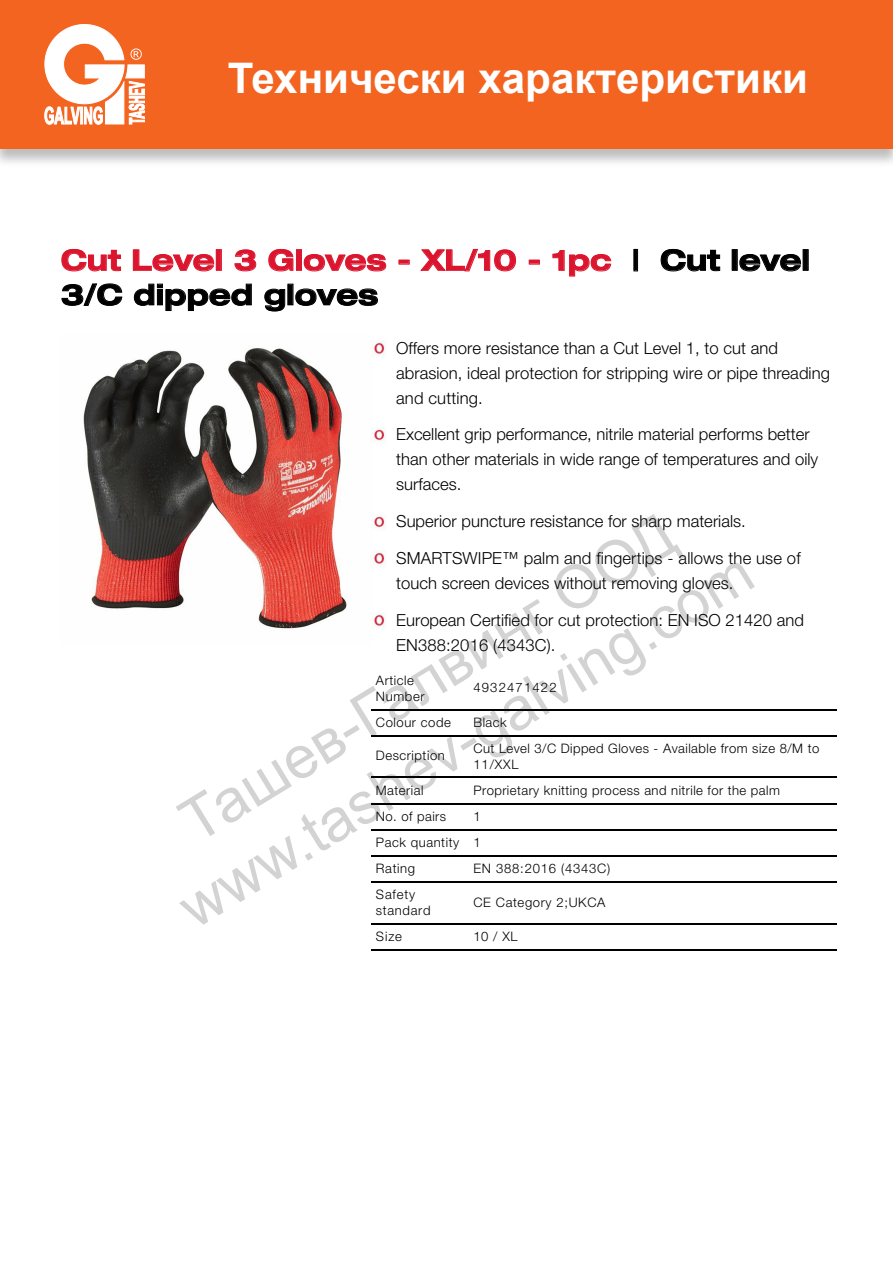
<style>
.page{position:relative;width:893px;height:1263px;background:#fff}
.page>*{position:absolute;margin:0;border:0;box-sizing:border-box;transform-origin:0 0}
.t1{font:60px/71.7px "Arial";color:#231f20;text-align:center}
.t2{font:700 42.15px "Arial";color:#fff}
.t3{font:28.5px/34.5px "f 1 dw 0 wyy 5 ld d 8 w or 7 s 0 rbx 7 qfw";letter-spacing:.005em;color:#dc152e}
.t4{font:16.65px/24.9px "fshll 58 k 8 e fqz 8 nn 5 h 7 kek 1 ow";letter-spacing:.005em;color:#000}
.t5{font:13.05px/15.5px "fshll 58 k 8 e fqz 8 nn 5 h 7 kek 1 ow";letter-spacing:.04em;color:#000}
.t6{font:13.05px "fshll 58 k 8 e fqz 8 nn 5 h 7 kek 1 ow";letter-spacing:.09em;color:#000}
.s1{color:#000}
</style>
<div class="page">
<svg style="left:61px;top:249px;width:60px;height:23px"></svg>
<svg style="left:133px;top:249px;width:81px;height:23px"></svg>
<div style="left:216px;top:249px;width:6px;height:22px;border:1px solid #dc152e"></div>
<svg style="left:234px;top:249px;width:22px;height:23px"></svg>
<svg style="left:268px;top:249px;width:26px;height:23px"></svg>
<div style="left:296px;top:249px;width:6px;height:22px;border:1px solid #dc152e"></div>
<svg style="left:304px;top:254px;width:82px;height:18px"></svg>
<div style="left:399px;top:260px;width:11px;height:4px;border:1px solid #dc152e"></div>
<svg style="left:420px;top:249px;width:96px;height:23px"></svg>
<div style="left:529px;top:260px;width:11px;height:4px;border:1px solid #dc152e"></div>
<svg style="left:552px;top:250px;width:59px;height:27px"></svg>
<div style="left:634px;top:249px;width:4px;height:22px;border:1px solid #000"></div>
<svg style="left:660px;top:249px;width:60px;height:23px"></svg>
<svg style="left:739px;top:254px;width:62px;height:18px"></svg>
<svg style="left:61px;top:283px;width:61px;height:23px"></svg>
<svg style="left:134px;top:283px;width:118px;height:28px"></svg>
<svg style="left:264px;top:288px;width:21px;height:24px"></svg>
<svg style="left:295px;top:288px;width:83px;height:18px"></svg>
<img style="left:83px;top:348px;width:264px;height:281px">
<img style="left:371px;top:340px;width:16px;height:16px">
<img style="left:371px;top:427px;width:15px;height:15px">
<img style="left:371px;top:514px;width:15px;height:15px">
<img style="left:371px;top:551px;width:16px;height:15px">
<img style="left:371px;top:613px;width:16px;height:15px">
<hr style="left:469px;top:949px;width:368px;height:1px;background:#000">
<hr style="left:371px;top:949px;width:98px;height:1px;background:#000">
<hr style="left:469px;top:923px;width:368px;height:1px;background:#000">
<hr style="left:371px;top:923px;width:98px;height:1px;background:#000">
<hr style="left:469px;top:881px;width:368px;height:2px;background:#000">
<hr style="left:371px;top:881px;width:98px;height:2px;background:#000">
<hr style="left:469px;top:855px;width:368px;height:1px;background:#000">
<hr style="left:371px;top:855px;width:98px;height:1px;background:#000">
<hr style="left:469px;top:829px;width:368px;height:1px;background:#000">
<hr style="left:371px;top:829px;width:98px;height:1px;background:#000">
<hr style="left:469px;top:803px;width:368px;height:1px;background:#000">
<hr style="left:371px;top:803px;width:98px;height:1px;background:#000">
<hr style="left:469px;top:777px;width:368px;height:1px;background:#000">
<hr style="left:371px;top:777px;width:98px;height:1px;background:#000">
<hr style="left:469px;top:735px;width:368px;height:1px;background:#000">
<hr style="left:371px;top:735px;width:98px;height:1px;background:#000">
<hr style="left:469px;top:709px;width:368px;height:1px;background:#000">
<hr style="left:371px;top:709px;width:98px;height:1px;background:#000">
<div style="left:0;top:0;width:893px;height:167px;background:#231f20;opacity:.3"></div>
<div style="left:0;top:0;width:893px;height:149px;background:#f36421"></div>
<svg style="left:45px;top:24px;width:100px;height:100px"></svg>
<p class="t2" style="left:228px;top:48px;width:582px">Технически характеристики</p>
<p class="t3" style="left:61px;top:242px;width:750px">Cut Level 3 Gloves - XL/10 - 1pc <span class="s1">| Cut level<br>3/C dipped gloves</span></p>
<p class="t4" style="left:396px;top:335px;width:435px">Offers more resistance than a Cut Level 1, to cut and abrasion, ideal protection for stripping wire or pipe threading and cutting.</p>
<p class="t4" style="left:396px;top:422px;width:424px">Excellent grip performance, nitrile material performs better than other materials in wide range of temperatures and oily surfaces.</p>
<p class="t4" style="left:396px;top:509px;width:351px">Superior puncture resistance for sharp materials.</p>
<p class="t4" style="left:396px;top:546px;width:406px">SMARTSWIPE™ palm and fingertips - allows the use of touch screen devices without removing gloves.</p>
<p class="t4" style="left:396px;top:607px;width:409px">European Certified for cut protection: EN ISO 21420 and<br>EN388:2016 (4343C).</p>
<p class="t5" style="left:376px;top:673px;width:50px">Article<br>Number</p>
<p class="t6" style="left:473px;top:680px;width:85px">4932471422</p>
<p class="t5" style="left:376px;top:714px;width:76px">Colour code</p>
<p class="t5" style="left:473px;top:714px;width:35px">Black</p>
<p class="t5" style="left:376px;top:748px;width:70px">Description</p>
<p class="t5" style="left:473px;top:741px;width:347px">Cut Level 3/C Dipped Gloves - Available from size 8/M to<br>11/XXL</p>
<p class="t5" style="left:376px;top:782px;width:49px">Material</p>
<p class="t5" style="left:473px;top:782px;width:308px">Proprietary knitting process and nitrile for the palm</p>
<p class="t5" style="left:376px;top:808px;width:72px">No. of pairs</p>
<h1 class="t1" style="left:127px;top:817px;width:662px;rotate:-31deg">Ташев-Галвинг ООД www.tashev-galving.com</h1>
<p class="t5" style="left:376px;top:803px;width:106px;line-height:26.1px;text-align:justify;text-indent:97px">1<br>Pack quantity 1<br>Rating</p>
<p class="t5" style="left:473px;top:861px;width:138px">EN 388:2016 (4343C)</p>
<p class="t5" style="left:376px;top:887px;width:56px">Safety standard</p>
<p class="t5" style="left:473px;top:894px;width:134px">CE Category 2;UKCA</p>
<p class="t5" style="left:376px;top:928px;width:28px">Size</p>
<p class="t5" style="left:473px;top:928px;width:45px">10 / XL</p>
</div>
